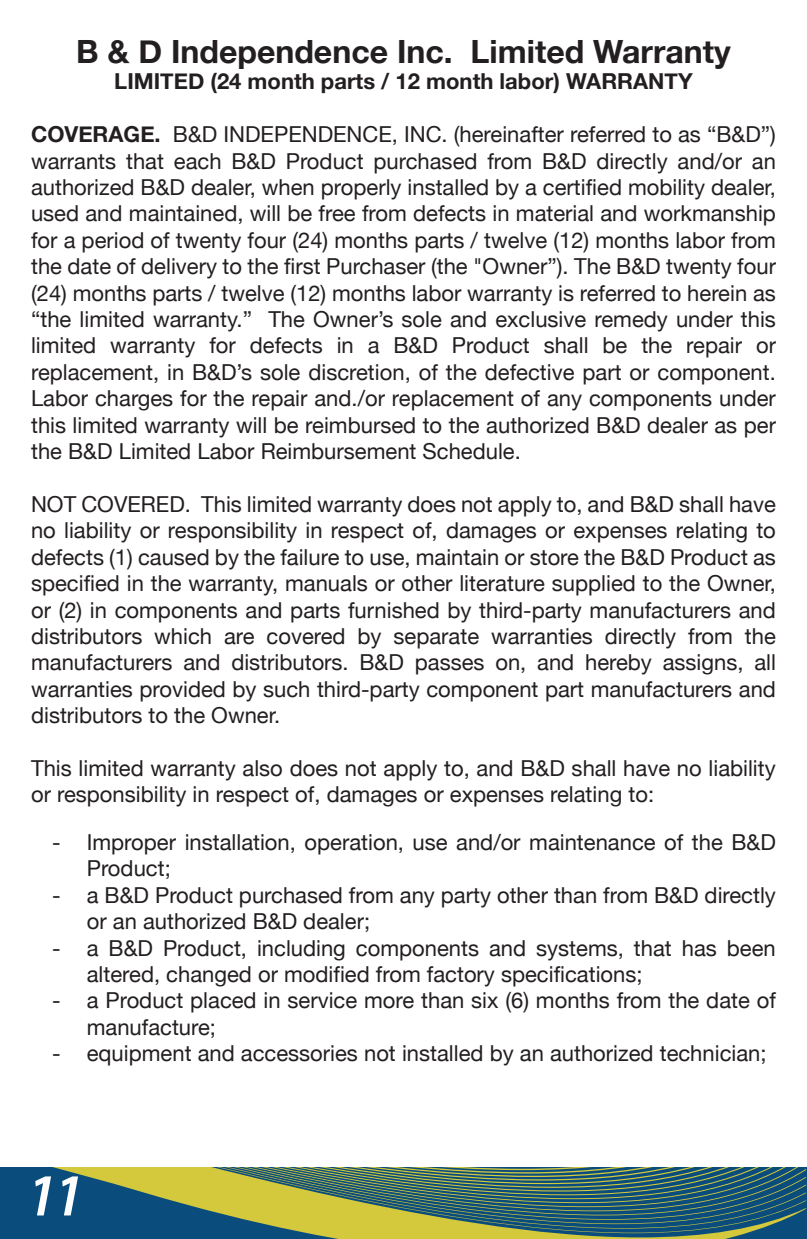
<style>
.page{position:relative;width:807px;height:1239px;background:#fff}
.page>*{position:absolute;margin:0;border:0;box-sizing:border-box;transform-origin:0 0}
.t1{font:italic 600 60px "Myriad Pro";color:#fff}
.t2{font:700 32px "Helvetica Neue";color:#231f20}
.t3{font:22px/26.4px "Helvetica Neue";color:#231f20;text-align:justify}
.t4{font:700 22px "Helvetica Neue";color:#231f20}
.s1{font-weight:700}
</style>
<div class="page">
<svg style="left:0;top:1167px;width:805px;height:71px;background:#537965"></svg>
<h2 class="t2" style="left:76px;top:26px;width:656px">B &amp; D Independence Inc. Limited Warranty</h2>
<p class="t4" style="left:114px;top:64px;width:579px">LIMITED (24 month parts / 12 month labor) WARRANTY</p>
<p class="t3" style="left:31px;top:122px;width:746px"><span class="s1">COVERAGE.</span> B&amp;D INDEPENDENCE, INC. (hereinafter referred to as “B&amp;D”) warrants that each B&amp;D Product purchased from B&amp;D directly and/or an authorized B&amp;D dealer, when properly installed by a certified mobility dealer, used and maintained, will be free from defects in material and workmanship for a period of twenty four (24) months parts / twelve (12) months labor from the date of delivery to the first Purchaser (the "Owner”). The B&amp;D twenty four (24) months parts / twelve (12) months labor warranty is referred to herein as “the limited warranty.” The Owner’s sole and exclusive remedy under this limited warranty for defects in a B&amp;D Product shall be the repair or replacement, in B&amp;D’s sole discretion, of the defective part or component.<br>Labor charges for the repair and./or replacement of any components under this limited warranty will be reimbursed to the authorized B&amp;D dealer as per the B&amp;D Limited Labor Reimbursement Schedule.</p>
<p class="t3" style="left:31px;top:492px;width:746px">NOT COVERED. This limited warranty does not apply to, and B&amp;D shall have no liability or responsibility in respect of, damages or expenses relating to defects (1) caused by the failure to use, maintain or store the B&amp;D Product as specified in the warranty, manuals or other literature supplied to the Owner, or (2) in components and parts furnished by third-party manufacturers and distributors which are covered by separate warranties directly from the manufacturers and distributors. B&amp;D passes on, and hereby assigns, all warranties provided by such third-party component part manufacturers and distributors to the Owner.</p>
<p class="t3" style="left:31px;top:756px;width:746px">This limited warranty also does not apply to, and B&amp;D shall have no liability or responsibility in respect of, damages or expenses relating to:</p>
<p class="t3" style="left:87px;top:830px;width:690px;text-align:left">Improper installation, operation, use and/or maintenance of the B&amp;D Product;<br>a B&amp;D Product purchased from any party other than from B&amp;D directly or an authorized B&amp;D dealer;<br>a B&amp;D Product, including components and systems, that has been altered, changed or modified from factory specifications;<br>a Product placed in service more than six (6) months from the date of manufacture;<br>equipment and accessories not installed by an authorized technician;</p>
<p class="t3" style="left:52px;top:830px;width:10px">-</p>
<p class="t3" style="left:52px;top:883px;width:10px">-</p>
<p class="t3" style="left:52px;top:935px;width:10px">-</p>
<p class="t3" style="left:52px;top:988px;width:10px">-</p>
<p class="t3" style="left:52px;top:1041px;width:10px">-</p>
<h1 class="t1" style="left:26px;top:1157px;width:60px">11</h1>
</div>
